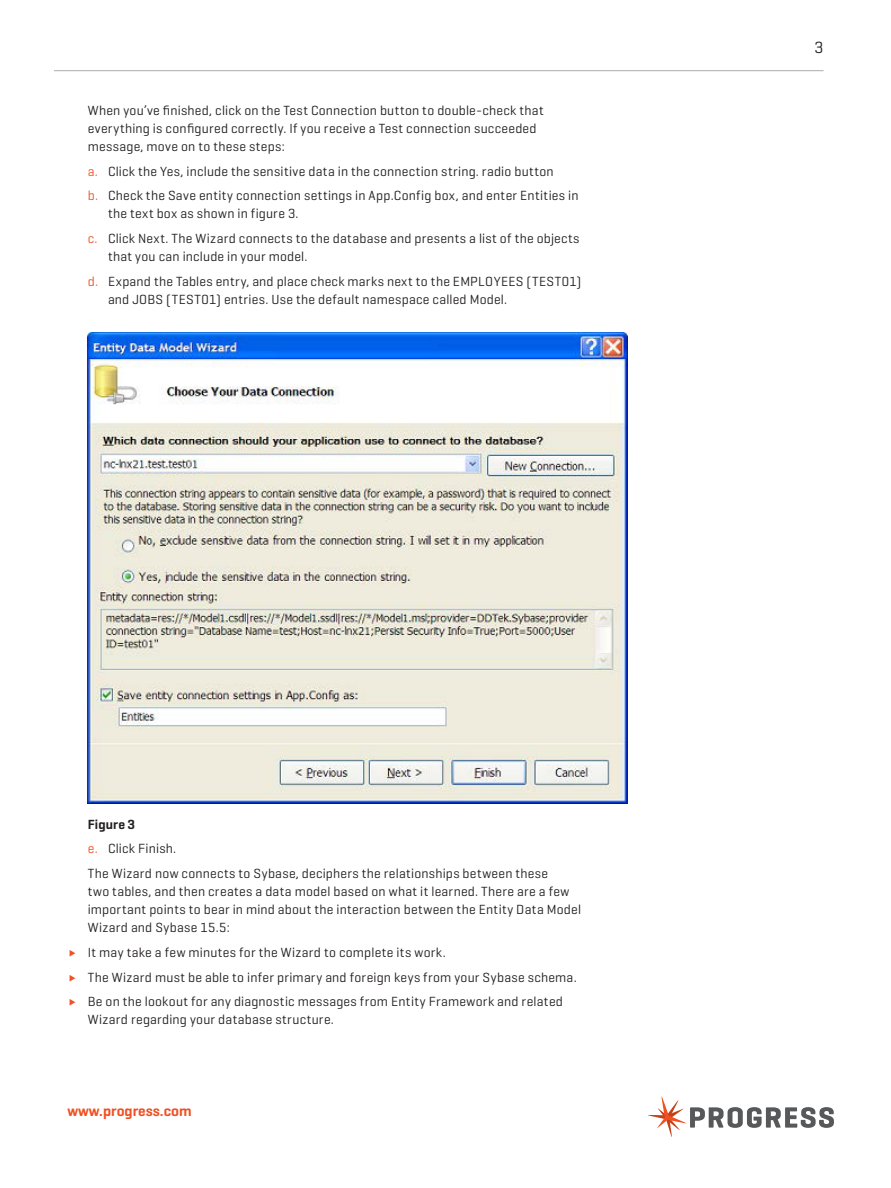
<style>
.page{position:relative;width:891px;height:1188px;background:#fff}
.page>*{position:absolute;margin:0;border:0;box-sizing:border-box;transform-origin:0 0}
.t1{font:16.5px "Geogrotesque";color:#231f20}
.t2{font:600 15px "Geogrotesque";color:#f05022}
.t3{font:13.5px/24.8px "Geogrotesque";letter-spacing:.02em;color:#231f20}
.s1{color:#f05022}
.s2{font-weight:600}
</style>
<div class="page">
<hr style="left:54px;top:70px;width:770px;height:1px;background:#57585a">
<svg style="left:648px;top:1096px;width:186px;height:41px"></svg>
<img style="left:88px;top:332px;width:540px;height:472px">
<p class="t3" style="left:88px;top:101px;width:458px;line-height:18px">When you’ve finished, click on the Test Connection button to double-check that everything is configured correctly. If you receive a Test connection succeeded message, move on to these steps:</p>
<p class="t3" style="left:88px;top:158px;width:492px"><span class="s1">a.</span> Click the Yes, include the sensitive data in the connection string. radio button<br><span class="s1">b.</span> Check the Save entity connection settings in App.Config box, and enter Entities in</p>
<p class="t3" style="left:88px;top:201px;width:493px;text-indent:20px">the text box as shown in figure 3.<br><span class="s1">c.</span> Click Next. The Wizard connects to the database and presents a list of the objects</p>
<p class="t3" style="left:88px;top:244px;width:495px;text-indent:20px">that you can include in your model.<br><span class="s1">d.</span> Expand the Tables entry, and place check marks next to the EMPLOYEES (TEST01)</p>
<p class="t3" style="left:108px;top:286px;width:401px">and JOBS (TEST01) entries. Use the default namespace called Model.</p>
<p class="t3" style="left:88px;top:811px;width:462px"><span class="s2">Figure 3<br></span><span class="s1">e.</span> Click Finish.<br>The Wizard now connects to Sybase, deciphers the relationships between these</p>
<p class="t3" style="left:88px;top:882px;width:495px;line-height:18px">two tables, and then creates a data model based on what it learned. There are a few important points to bear in mind about the interaction between the Entity Data Model<br>Wizard and Sybase 15.5:</p>
<p class="t3" style="left:88px;top:939px;width:490px">It may take a few minutes for the Wizard to complete its work.<br>The Wizard must be able to infer primary and foreign keys from your Sybase schema.<br>Be on the lookout for any diagnostic messages from Entity Framework and related</p>
<p class="t3" style="left:88px;top:1007px;width:248px">Wizard regarding your database structure.</p>
<p class="t2" style="left:68px;top:1101px;width:126px">www.progress.com</p>
<p class="t1" style="left:815px;top:37px;width:10px">3</p>
</div>
